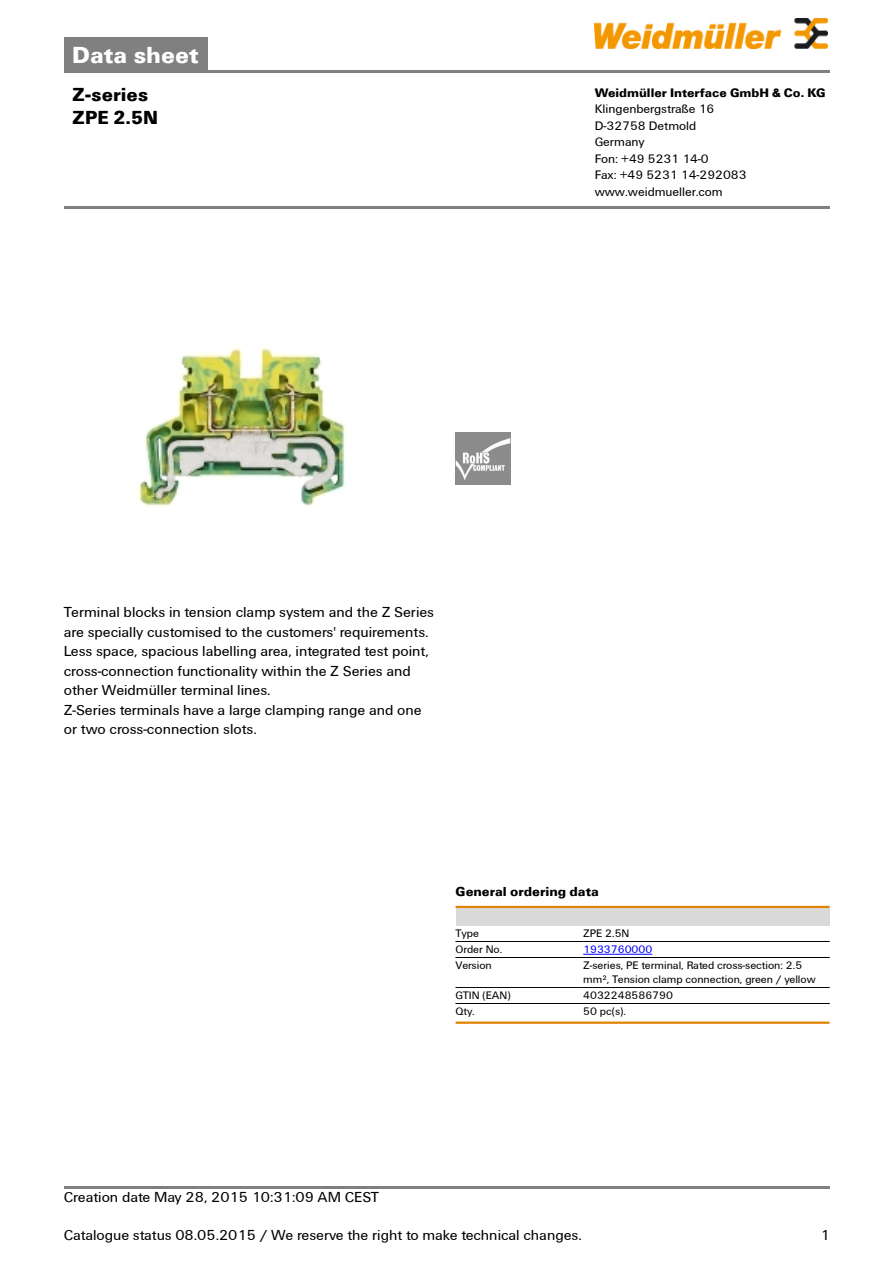
<style>
.page{position:relative;width:893px;height:1263px;background:#fff}
.page>*{position:absolute;margin:0;border:0;box-sizing:border-box;transform-origin:0 0}
.t1{font:700 24px "Weidmueller";color:#fff}
.t2{font:700 19.5px/22.5px "Weidmueller";color:#000}
.t3{font:15px/19.5px "Weidmueller";color:#000}
.t4{font:700 13.5px "Weidmueller";color:#000}
.t5{font:12.75px/16.5px "Weidmueller";color:#000}
.t6{font:700 12.75px "Weidmueller";color:#000}
.t7{font:11.25px/13.6px "Weidmueller";color:#000}
.t8{font:11.25px "Weidmueller";color:#00f}
</style>
<div class="page">
<div style="left:64px;top:38px;width:143px;height:32px;background:#808080"></div>
<hr style="left:64px;top:70px;width:765px;height:2px;background:#808080">
<img style="left:594px;top:18px;width:233px;height:30px">
<hr style="left:64px;top:1186px;width:765px;height:3px;background:#808080">
<img style="left:138px;top:347px;width:208px;height:160px">
<img style="left:455px;top:433px;width:56px;height:52px">
<hr style="left:455px;top:906px;width:374px;height:2px;background:#e18200">
<div style="left:455px;top:908px;width:374px;height:17px;background:#d9d9d9"></div>
<hr style="left:455px;top:941px;width:128px;height:1px;background:#000">
<hr style="left:455px;top:957px;width:128px;height:1px;background:#000">
<hr style="left:583px;top:941px;width:246px;height:1px;background:#000">
<hr style="left:583px;top:957px;width:246px;height:1px;background:#000">
<hr style="left:583px;top:954px;width:69px;height:1px;background:#00f">
<hr style="left:455px;top:958px;width:128px;height:1px;background:#000">
<hr style="left:583px;top:958px;width:246px;height:1px;background:#000">
<hr style="left:455px;top:987px;width:128px;height:1px;background:#000">
<hr style="left:583px;top:987px;width:246px;height:1px;background:#000">
<hr style="left:455px;top:1003px;width:128px;height:1px;background:#000">
<hr style="left:583px;top:1003px;width:246px;height:1px;background:#000">
<hr style="left:455px;top:1022px;width:374px;height:2px;background:#e18200">
<hr style="left:64px;top:206px;width:765px;height:3px;background:#808080">
<h1 class="t1" style="left:72px;top:40px;width:128px">Data sheet</h1>
<h2 class="t2" style="left:72px;top:83px;width:87px">Z-series<br>ZPE 2.5N</h2>
<p class="t6" style="left:594px;top:85px;width:232px">Weidmüller Interface GmbH &amp; Co. KG</p>
<p class="t5" style="left:594px;top:101px;width:153px">Klingenbergstraße 16<br>D-32758 Detmold<br>Germany<br>Fon: +49 5231 14-0<br>Fax: +49 5231 14-292083 www.weidmueller.com</p>
<p class="t3" style="left:64px;top:602px;width:372px">Terminal blocks in tension clamp system and the Z Series are specially customised to the customers' requirements.<br>Less space, spacious labelling area, integrated test point, cross-connection functionality within the Z Series and other Weidmüller terminal lines.<br>Z-Series terminals have a large clamping range and one or two cross-connection slots.</p>
<p class="t4" style="left:455px;top:884px;width:145px">General ordering data</p>
<p class="t7" style="left:455px;top:926px;width:25px">Type</p>
<p class="t7" style="left:583px;top:926px;width:48px">ZPE 2.5N</p>
<p class="t7" style="left:455px;top:943px;width:48px">Order No.</p>
<p class="t8" style="left:583px;top:943px;width:70px">1933760000</p>
<p class="t7" style="left:455px;top:959px;width:38px">Version</p>
<p class="t7" style="left:583px;top:959px;width:234px">Z-series, PE terminal, Rated cross-section: 2.5 mm², Tension clamp connection, green / yellow</p>
<p class="t7" style="left:455px;top:989px;width:56px">GTIN (EAN)</p>
<p class="t7" style="left:583px;top:989px;width:91px">4032248586790</p>
<p class="t7" style="left:455px;top:1005px;width:21px">Qty.</p>
<p class="t7" style="left:583px;top:1005px;width:44px">50 pc(s).</p>
<p class="t3" style="left:64px;top:1187px;width:317px">Creation date May 28, 2015 10:31:09 AM CEST</p>
<p class="t3" style="left:64px;top:1226px;width:519px">Catalogue status 08.05.2015 / We reserve the right to make technical changes.</p>
<p class="t3" style="left:820px;top:1226px;width:11px">1</p>
</div>
